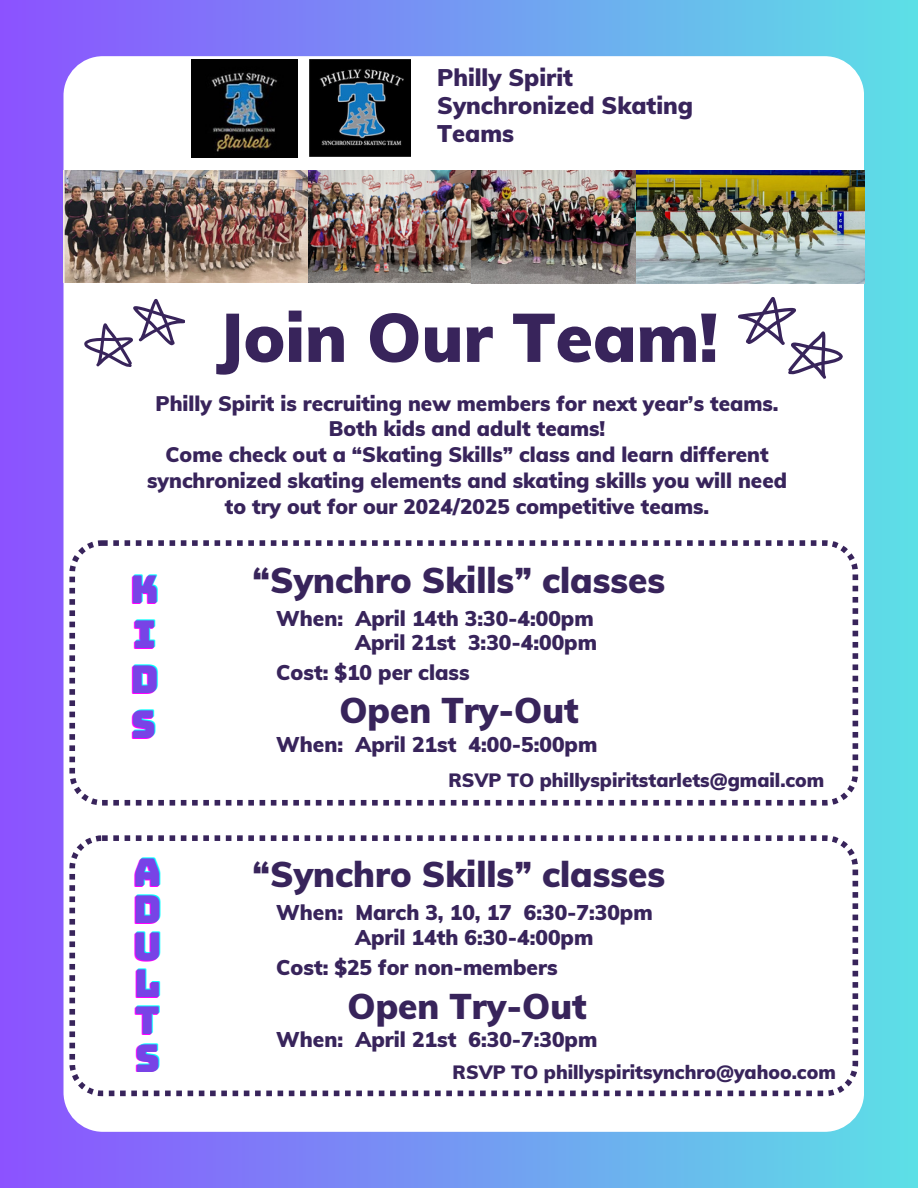
<style>
.page{position:relative;width:918px;height:1188px;background:#fff}
.page>*{position:absolute;margin:0;border:0;box-sizing:border-box;transform-origin:0 0}
.t1{font:900 67.8px "Muli";color:#38245b}
.t2{font:38.4px/37.2px "Bungee";color:#f0f;text-align:justify}
.t3{font:900 34.95px "Muli";color:#38245b}
.t4{font:900 23.55px/28px "Muli";color:#38245b}
.t5{font:900 20.85px/30.3px "Muli";color:#38245b}
.t6{font:900 20.7px/25.8px "Muli";color:#38245b;text-align:center}
.t7{font:900 18.9px "Muli";color:#38245b}
</style>
<div class="page">
<div style="left:0;top:0;width:918px;height:1188px;background:linear-gradient(to right,#8c52ff,#5ce0e6)"></div>
<div style="left:64px;top:56px;width:800px;height:1076px;background:#fff;border-radius:39px"></div>
<svg style="left:69px;top:540px;width:789px;height:266px"></svg>
<img style="left:192px;top:60px;width:106px;height:98px">
<img style="left:636px;top:171px;width:229px;height:112px">
<img style="left:64px;top:170px;width:407px;height:113px">
<img style="left:467px;top:171px;width:169px;height:112px">
<svg style="left:84px;top:299px;width:101px;height:68px"></svg>
<svg style="left:738px;top:297px;width:105px;height:82px"></svg>
<img style="left:309px;top:60px;width:101px;height:97px">
<svg style="left:69px;top:835px;width:789px;height:261px"></svg>
<p class="t4" style="left:437px;top:63px;width:257px">Philly Spirit<br>Synchronized Skating<br>Teams</p>
<p class="t1" style="left:216px;top:294px;width:503px">Join Our Team!</p>
<h2 class="t6" style="left:156px;top:390px;width:624px">Philly Spirit is recruiting new members for next year’s teams.</h2>
<h3 class="t6" style="left:329px;top:416px;width:278px">Both kids and adult teams!</h3>
<p class="t6" style="left:147px;top:442px;width:641px">Come check out a “Skating Skills” class and learn different synchronized skating elements and skating skills you will need to try out for our 2024/2025 competitive teams.</p>
<h2 class="t2" style="left:130px;top:567px;width:30px;line-height:45px">K I D S</h2>
<p class="t3" style="left:253px;top:558px;width:414px">“Synchro Skills” classes</p>
<p class="t5" style="left:276px;top:603px;width:319px">When: April 14th 3:30-4:00pm</p>
<p class="t5" style="left:355px;top:627px;width:244px">April 21st 3:30-4:00pm</p>
<p class="t5" style="left:276px;top:657px;width:195px">Cost: $10 per class</p>
<p class="t3" style="left:339px;top:688px;width:241px">Open Try-Out</p>
<p class="t5" style="left:276px;top:728px;width:323px">When: April 21st 4:00-5:00pm</p>
<h1 class="t7" style="left:448px;top:768px;width:377px">RSVP TO phillyspiritstarlets@gmail.com</h1>
<h2 class="t2" style="left:132px;top:854px;width:30px">A D U L T S</h2>
<p class="t3" style="left:253px;top:851px;width:414px">“Synchro Skills” classes</p>
<p class="t5" style="left:276px;top:897px;width:378px">When: March 3, 10, 17 6:30-7:30pm</p>
<p class="t5" style="left:276px;top:922px;width:319px;text-indent:79px">April 14th 6:30-4:00pm<br>Cost: $25 for non-members</p>
<h3 class="t3" style="left:348px;top:984px;width:241px">Open Try-Out</h3>
<p class="t5" style="left:276px;top:1024px;width:323px">When: April 21st 6:30-7:30pm</p>
<p class="t7" style="left:453px;top:1060px;width:385px">RSVP TO phillyspiritsynchro@yahoo.com</p>
</div>
